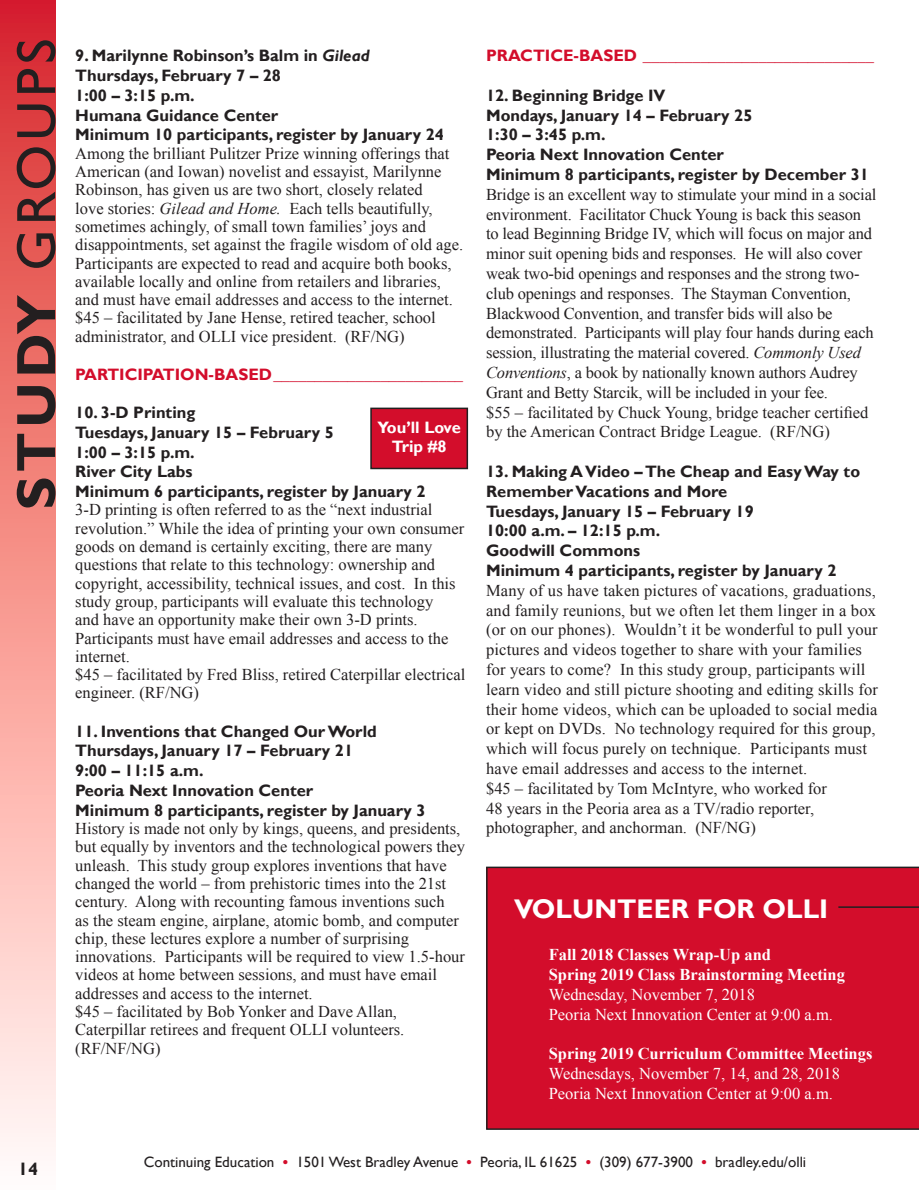
<style>
.page{position:relative;width:919px;height:1190px;background:#fff}
.page>*{position:absolute;margin:0;border:0;box-sizing:border-box;transform-origin:0 0}
.t1{font:55.5px "Gill Sans";letter-spacing:.08em;color:#231f20}
.t2{font:700 27px "Gill Sans";color:#fff}
.t3{font:700 18px "Gill Sans";color:#231f20}
.t4{font:16.5px/18.3px "Times New Roman";color:#231f20}
.t5{font:700 16.5px/19.8px "Gill Sans";color:#231f20}
.t6{font:16.5px/19.8px "Times New Roman";color:#fff}
.t7{font:700 16.5px/19.8px "Times New Roman";color:#fff}
.t8{font:700 16.5px "Gill Sans";color:#d30d2b}
.t9{font:700 16.5px/19.8px "Gill Sans";color:#fff;text-align:center}
.t10{font:15px "Gill Sans";color:#231f20}
.s1{font-weight:700}
.s2{font-style:italic}
.s3{font-family:"Bell MT Bold";color:#d30d2b}
</style>
<div class="page">
<div style="left:0;top:0;width:55px;height:1190px;background:linear-gradient(to bottom,#dd2a29,#fffff9)"></div>
<div style="left:486px;top:867px;width:433px;height:263px;background:#d30d2b"></div>
<hr style="left:838px;top:906px;width:81px;height:2px;background:#231f20">
<div style="left:371px;top:408px;width:96px;height:60px;background:#d30d2b"></div>
<div style="left:370px;top:408px;width:98px;height:61px;border:2px solid #231f20"></div>
<h1 class="t1" style="left:4px;top:510px;width:473px;rotate:-90deg"><span class="s1">STUDY</span> GROUPS</h1>
<p class="t5" style="left:75px;top:46px;width:370px">9. Marilynne Robinson’s Balm in <span class="s2">Gilead<br></span>Thursdays, February 7 – 28<br>1:00 – 3:15 p.m.<br>Humana Guidance Center<br>Minimum 10 participants, register by January 24</p>
<p class="t4" style="left:75px;top:144px;width:389px">Among the brilliant Pulitzer Prize winning offerings that American (and Iowan) novelist and essayist, Marilynne Robinson, has given us are two short, closely related<br>love stories: <span class="s2">Gilead and Home.</span> Each tells beautifully, sometimes achingly, of small town families’ joys and disappointments, set against the fragile wisdom of old age.<br>Participants are expected to read and acquire both books, available locally and online from retailers and libraries, and must have email addresses and access to the internet. $45 – facilitated by Jane Hense, retired teacher, school administrator, and OLLI vice president. (RF/NG)</p>
<p class="t8" style="left:75px;top:364px;width:389px">PARTICIPATION-BASED_______________________</p>
<p class="t5" style="left:75px;top:403px;width:352px">10. 3-D Printing<br>Tuesdays, January 15 – February 5<br>1:00 – 3:15 p.m.<br>River City Labs<br>Minimum 6 participants, register by January 2</p>
<p class="t4" style="left:75px;top:500px;width:391px">3-D printing is often referred to as the “next industrial revolution.” While the idea of printing your own consumer goods on demand is certainly exciting, there are many questions that relate to this technology: ownership and copyright, accessibility, technical issues, and cost. In this study group, participants will evaluate this technology<br>and have an opportunity make their own 3-D prints.<br>Participants must have email addresses and access to the internet.<br>$45 – facilitated by Fred Bliss, retired Caterpillar electrical engineer. (RF/NG)</p>
<p class="t5" style="left:75px;top:721px;width:352px">11. Inventions that Changed Our World Thursdays, January 17 – February 21<br>9:00 – 11:15 a.m.<br>Peoria Next Innovation Center<br>Minimum 8 participants, register by January 3</p>
<p class="t4" style="left:75px;top:819px;width:391px">History is made not only by kings, queens, and presidents, but equally by inventors and the technological powers they unleash. This study group explores inventions that have changed the world – from prehistoric times into the 21st century. Along with recounting famous inventions such<br>as the steam engine, airplane, atomic bomb, and computer chip, these lectures explore a number of surprising innovations. Participants will be required to view 1.5-hour videos at home between sessions, and must have email addresses and access to the internet.<br>$45 – facilitated by Bob Yonker and Dave Allan, Caterpillar retirees and frequent OLLI volunteers. (RF/NF/NG)</p>
<p class="t9" style="left:377px;top:417px;width:85px">You’ll Love<br>Trip #8</p>
<p class="t8" style="left:486px;top:46px;width:389px">PRACTICE-BASED ____________________________</p>
<p class="t5" style="left:486px;top:86px;width:384px">12. Beginning Bridge IV<br>Mondays, January 14 – February 25<br>1:30 – 3:45 p.m.<br>Peoria Next Innovation Center<br>Minimum 8 participants, register by December 31</p>
<p class="t4" style="left:486px;top:184px;width:392px;line-height:19.8px">Bridge is an excellent way to stimulate your mind in a social environment. Facilitator Chuck Young is back this season to lead Beginning Bridge IV, which will focus on major and minor suit opening bids and responses. He will also cover weak two-bid openings and responses and the strong two&shy;club openings and responses. The Stayman Convention, Blackwood Convention, and transfer bids will also be demonstrated. Participants will play four hands during each session, illustrating the material covered. <span class="s2">Commonly Used Conventions</span>, a book by nationally known authors Audrey Grant and Betty Starcik, will be included in your fee.<br>$55 – facilitated by Chuck Young, bridge teacher certified by the American Contract Bridge League. (RF/NG)</p>
<p class="t5" style="left:486px;top:462px;width:375px">13. Making A Video – The Cheap and Easy Way to<br>Remember Vacations and More<br>Tuesdays, January 15 – February 19<br>10:00 a.m. – 12:15 p.m.<br>Goodwill Commons<br>Minimum 4 participants, register by January 2</p>
<p class="t4" style="left:486px;top:580px;width:393px;line-height:19.8px">Many of us have taken pictures of vacations, graduations, and family reunions, but we often let them linger in a box (or on our phones). Wouldn’t it be wonderful to pull your pictures and videos together to share with your families for years to come? In this study group, participants will learn video and still picture shooting and editing skills for their home videos, which can be uploaded to social media or kept on DVDs. No technology required for this group, which will focus purely on technique. Participants must have email addresses and access to the internet.<br>$45 – facilitated by Tom McIntyre, who worked for<br>48 years in the Peoria area as a TV/radio reporter, photographer, and anchorman. (NF/NG)</p>
<h2 class="t2" style="left:514px;top:892px;width:315px">VOLUNTEER FOR OLLI</h2>
<p class="t7" style="left:548px;top:944px;width:298px">Fall 2018 Classes Wrap-Up and<br>Spring 2019 Class Brainstorming Meeting</p>
<p class="t6" style="left:548px;top:984px;width:286px">Wednesday, November 7, 2018<br>Peoria Next Innovation Center at 9:00 a.m.</p>
<p class="t7" style="left:548px;top:1043px;width:325px">Spring 2019 Curriculum Committee Meetings</p>
<p class="t6" style="left:548px;top:1063px;width:293px">Wednesdays, November 7, 14, and 28, 2018<br>Peoria Next Innovation Center at 9:00 a.m.</p>
<p class="t3" style="left:18px;top:1158px;width:21px">14</p>
<p class="t10" style="left:144px;top:1153px;width:664px">Continuing Education <span class="s3">•</span> 1501 West Bradley Avenue <span class="s3">•</span> Peoria, IL 61625 <span class="s3">•</span> (309) 677-3900 <span class="s3">•</span> bradley.edu/olli</p>
</div>
